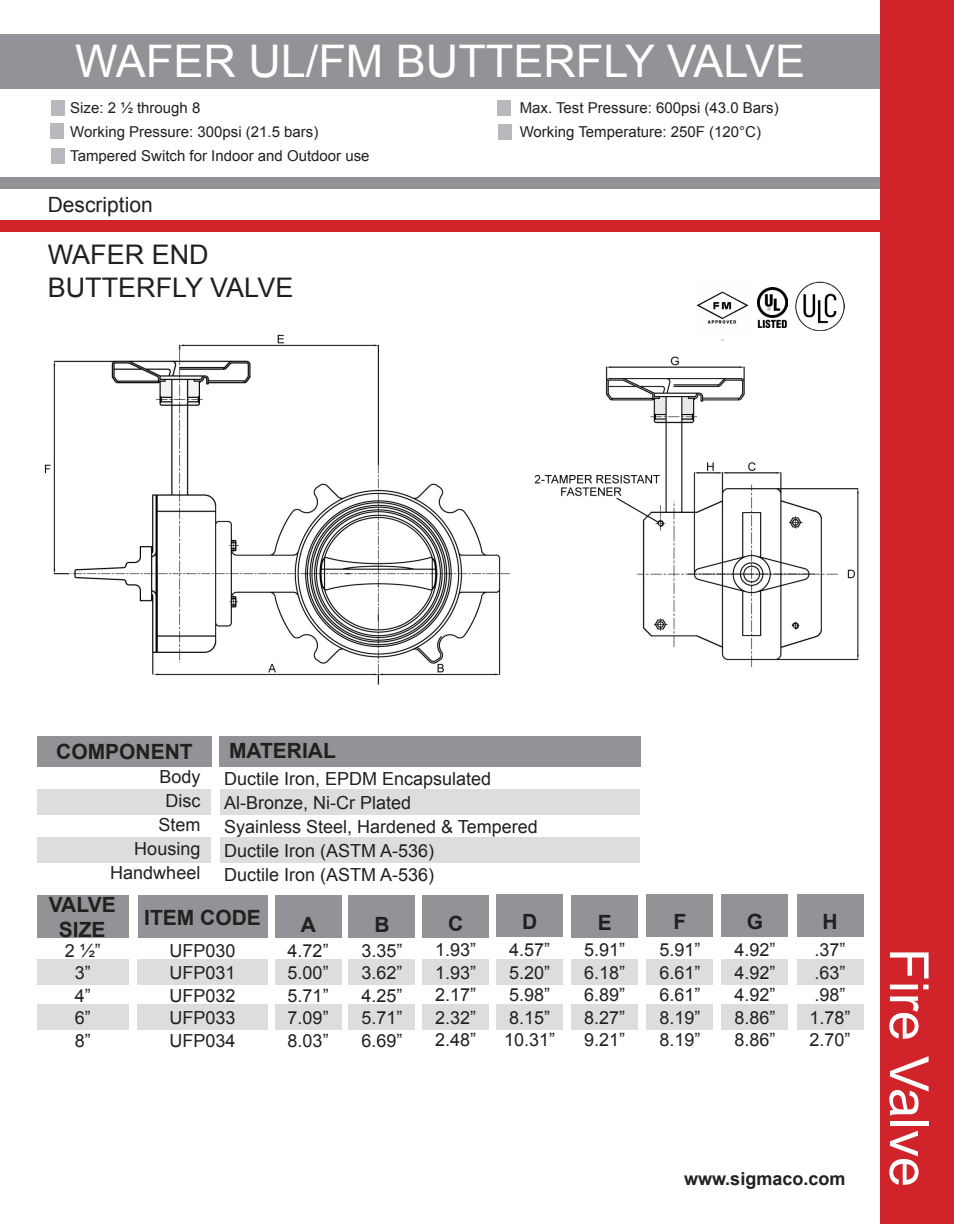
<style>
.page{position:relative;width:954px;height:1224px;background:#fff}
.page>*{position:absolute;margin:0;border:0;box-sizing:border-box;transform-origin:0 0}
.t1{font:54px "Arial";color:#fff}
.t2{font:45px "Arial";color:#fff}
.t3{font:27px "Arial";color:#231f20}
.t4{font:700 21px "Arial";color:#231f20}
.t5{font:21px "Arial";color:#231f20}
.t6{font:18px/24px "Arial";color:#231f20;text-align:right}
.t7{font:700 18px "Arial";color:#231f20}
.t8{font:15px "Arial";color:#231f20}
</style>
<div class="page">
<div style="left:9px;top:177px;width:878px;height:12px;background:#919396"></div>
<div style="left:18px;top:34px;width:869px;height:55px;background:#919396"></div>
<div style="left:0;top:177px;width:18px;height:12px;background:#919396"></div>
<div style="left:0;top:34px;width:18px;height:55px;background:#919396"></div>
<div style="left:880px;top:0;width:74px;height:1224px;background:#d1232a"></div>
<div style="left:0;top:220px;width:18px;height:11px;background:#d1232a"></div>
<div style="left:220px;top:789px;width:419px;height:26px;background:#dcdddf"></div>
<div style="left:220px;top:837px;width:419px;height:26px;background:#dcdddf"></div>
<div style="left:37px;top:789px;width:174px;height:26px;background:#dcdddf"></div>
<div style="left:37px;top:959px;width:92px;height:26px;background:#dcdddf"></div>
<div style="left:137px;top:959px;width:130px;height:26px;background:#dcdddf"></div>
<div style="left:275px;top:959px;width:66px;height:26px;background:#dcdddf"></div>
<div style="left:349px;top:959px;width:66px;height:26px;background:#dcdddf"></div>
<div style="left:423px;top:959px;width:66px;height:26px;background:#dcdddf"></div>
<div style="left:496px;top:959px;width:67px;height:26px;background:#dcdddf"></div>
<div style="left:572px;top:959px;width:66px;height:26px;background:#dcdddf"></div>
<div style="left:647px;top:959px;width:66px;height:26px;background:#dcdddf"></div>
<div style="left:722px;top:959px;width:66px;height:26px;background:#dcdddf"></div>
<div style="left:797px;top:959px;width:66px;height:26px;background:#dcdddf"></div>
<div style="left:37px;top:1004px;width:92px;height:26px;background:#dcdddf"></div>
<div style="left:137px;top:1004px;width:130px;height:26px;background:#dcdddf"></div>
<div style="left:275px;top:1004px;width:66px;height:26px;background:#dcdddf"></div>
<div style="left:349px;top:1004px;width:66px;height:26px;background:#dcdddf"></div>
<div style="left:423px;top:1004px;width:66px;height:26px;background:#dcdddf"></div>
<div style="left:496px;top:1004px;width:67px;height:26px;background:#dcdddf"></div>
<div style="left:572px;top:1004px;width:66px;height:26px;background:#dcdddf"></div>
<div style="left:647px;top:1004px;width:66px;height:26px;background:#dcdddf"></div>
<div style="left:722px;top:1004px;width:66px;height:26px;background:#dcdddf"></div>
<div style="left:797px;top:1004px;width:66px;height:26px;background:#dcdddf"></div>
<div style="left:37px;top:837px;width:174px;height:26px;background:#dcdddf"></div>
<div style="left:219px;top:736px;width:421px;height:31px;background:#919396"></div>
<div style="left:51px;top:100px;width:13px;height:15px;background:#b8b9bc"></div>
<div style="left:51px;top:123px;width:13px;height:16px;background:#b8b9bc"></div>
<div style="left:51px;top:148px;width:13px;height:15px;background:#b8b9bc"></div>
<div style="left:498px;top:100px;width:13px;height:15px;background:#b8b9bc"></div>
<div style="left:498px;top:124px;width:14px;height:15px;background:#b8b9bc"></div>
<div style="left:37px;top:736px;width:175px;height:31px;background:#919396"></div>
<div style="left:37px;top:895px;width:92px;height:43px;background:#919396"></div>
<div style="left:138px;top:895px;width:129px;height:43px;background:#919396"></div>
<div style="left:423px;top:895px;width:66px;height:43px;background:#919396"></div>
<div style="left:496px;top:894px;width:67px;height:43px;background:#919396"></div>
<div style="left:572px;top:895px;width:66px;height:43px;background:#919396"></div>
<div style="left:647px;top:894px;width:66px;height:43px;background:#919396"></div>
<div style="left:722px;top:894px;width:66px;height:43px;background:#919396"></div>
<div style="left:797px;top:894px;width:66px;height:43px;background:#919396"></div>
<div style="left:349px;top:895px;width:66px;height:43px;background:#919396"></div>
<div style="left:275px;top:895px;width:66px;height:43px;background:#919396"></div>
<div style="left:14px;top:220px;width:873px;height:11px;background:#d1232a"></div>
<img style="left:44px;top:334px;width:815px;height:351px">
<img style="left:796px;top:282px;width:48px;height:48px">
<img style="left:695px;top:291px;width:55px;height:45px">
<img style="left:758px;top:288px;width:30px;height:39px">
<p class="t2" style="left:75px;top:31px;width:732px">WAFER UL/FM BUTTERFLY VALVE</p>
<p class="t8" style="left:70px;top:98px;width:132px">Size: 2 ½ through 8</p>
<p class="t8" style="left:70px;top:122px;width:250px">Working Pressure: 300psi (21.5 bars)</p>
<p class="t8" style="left:70px;top:146px;width:301px">Tampered Switch for Indoor and Outdoor use</p>
<p class="t8" style="left:520px;top:98px;width:260px">Max. Test Pressure: 600psi (43.0 Bars)</p>
<p class="t8" style="left:520px;top:122px;width:243px">Working Temperature: 250F (120°C)</p>
<p class="t5" style="left:48px;top:191px;width:107px">Description</p>
<p class="t3" style="left:48px;top:237px;width:163px">WAFER END</p>
<p class="t3" style="left:48px;top:270px;width:247px">BUTTERFLY VALVE</p>
<p class="t4" style="left:56px;top:737px;width:138px">COMPONENT</p>
<p class="t4" style="left:229px;top:737px;width:108px">MATERIAL</p>
<p class="t6" style="left:110px;top:765px;width:92px">Body<br>Disc<br>Stem<br>Housing<br>Handwheel</p>
<p class="t6" style="left:224px;top:767px;width:269px">Ductile Iron, EPDM Encapsulated</p>
<p class="t6" style="left:224px;top:791px;width:189px">Al-Bronze, Ni-Cr Plated</p>
<p class="t6" style="left:224px;top:815px;width:315px">Syainless Steel, Hardened &amp; Tempered</p>
<p class="t6" style="left:224px;top:839px;width:212px">Ductile Iron (ASTM A-536)</p>
<p class="t6" style="left:224px;top:863px;width:212px">Ductile Iron (ASTM A-536)</p>
<p class="t4" style="left:144px;top:904px;width:118px">ITEM CODE</p>
<p class="t4" style="left:301px;top:911px;width:17px">A</p>
<p class="t4" style="left:374px;top:911px;width:17px">B</p>
<p class="t4" style="left:448px;top:909px;width:17px">C</p>
<p class="t4" style="left:522px;top:908px;width:17px">D</p>
<p class="t4" style="left:598px;top:909px;width:16px">E</p>
<p class="t4" style="left:673px;top:908px;width:14px">F</p>
<p class="t4" style="left:747px;top:908px;width:18px">G</p>
<p class="t4" style="left:823px;top:908px;width:17px">H</p>
<p class="t6" style="left:170px;top:939px;width:68px">UFP030</p>
<p class="t6" style="left:170px;top:961px;width:68px">UFP031</p>
<p class="t6" style="left:170px;top:984px;width:68px">UFP032</p>
<p class="t6" style="left:170px;top:1006px;width:68px">UFP033</p>
<p class="t6" style="left:170px;top:1029px;width:68px">UFP034</p>
<p class="t4" style="left:49px;top:890px;width:68px">VALVE</p>
<p class="t4" style="left:59px;top:915px;width:48px">SIZE</p>
<p class="t6" style="left:509px;top:938px;width:43px">4.57”</p>
<p class="t6" style="left:509px;top:960px;width:43px">5.20”</p>
<p class="t6" style="left:509px;top:983px;width:43px">5.98”</p>
<p class="t6" style="left:509px;top:1005px;width:43px">8.15”</p>
<p class="t6" style="left:504px;top:1028px;width:53px">10.31”</p>
<p class="t6" style="left:659px;top:938px;width:43px">5.91”</p>
<p class="t6" style="left:659px;top:960px;width:43px">6.61”</p>
<p class="t6" style="left:659px;top:983px;width:43px">6.61”</p>
<p class="t6" style="left:659px;top:1005px;width:43px">8.19”</p>
<p class="t6" style="left:659px;top:1028px;width:43px">8.19”</p>
<p class="t6" style="left:734px;top:938px;width:43px">4.92”</p>
<p class="t6" style="left:734px;top:960px;width:43px">4.92”</p>
<p class="t6" style="left:734px;top:983px;width:43px">4.92”</p>
<p class="t6" style="left:734px;top:1005px;width:43px">8.86”</p>
<p class="t6" style="left:734px;top:1028px;width:43px">8.86”</p>
<p class="t6" style="left:815px;top:938px;width:33px">.37”</p>
<p class="t6" style="left:815px;top:960px;width:33px">.63”</p>
<p class="t6" style="left:815px;top:983px;width:33px">.98”</p>
<p class="t6" style="left:810px;top:1005px;width:43px">1.78”</p>
<p class="t6" style="left:810px;top:1028px;width:43px">2.70”</p>
<p class="t6" style="left:435px;top:938px;width:43px">1.93”</p>
<p class="t6" style="left:435px;top:961px;width:43px">1.93”</p>
<p class="t6" style="left:435px;top:983px;width:43px">2.17”</p>
<p class="t6" style="left:435px;top:1006px;width:43px">2.32”</p>
<p class="t6" style="left:435px;top:1028px;width:43px">2.48”</p>
<p class="t6" style="left:584px;top:938px;width:43px">5.91”</p>
<p class="t6" style="left:584px;top:961px;width:43px">6.18”</p>
<p class="t6" style="left:584px;top:983px;width:43px">6.89”</p>
<p class="t6" style="left:584px;top:1006px;width:43px">8.27”</p>
<p class="t6" style="left:584px;top:1028px;width:43px">9.21”</p>
<p class="t6" style="left:65px;top:939px;width:38px">2 ½”</p>
<p class="t6" style="left:75px;top:961px;width:18px">3”</p>
<p class="t6" style="left:75px;top:984px;width:18px">4”</p>
<p class="t6" style="left:75px;top:1006px;width:18px">6”</p>
<p class="t6" style="left:75px;top:1029px;width:18px">8”</p>
<p class="t6" style="left:288px;top:939px;width:43px">4.72”</p>
<p class="t6" style="left:288px;top:961px;width:43px">5.00”</p>
<p class="t6" style="left:288px;top:984px;width:43px">5.71”</p>
<p class="t6" style="left:288px;top:1006px;width:43px">7.09”</p>
<p class="t6" style="left:288px;top:1029px;width:43px">8.03”</p>
<p class="t6" style="left:361px;top:939px;width:43px">3.35”</p>
<p class="t6" style="left:361px;top:961px;width:43px">3.62”</p>
<p class="t6" style="left:361px;top:984px;width:43px">4.25”</p>
<p class="t6" style="left:361px;top:1006px;width:43px">5.71”</p>
<p class="t6" style="left:361px;top:1029px;width:43px">6.69”</p>
<p class="t7" style="left:684px;top:1167px;width:163px">www.sigmaco.com</p>
<p class="t1" style="left:944px;top:948px;width:241px;rotate:90deg">Fire Valve</p>
</div>
